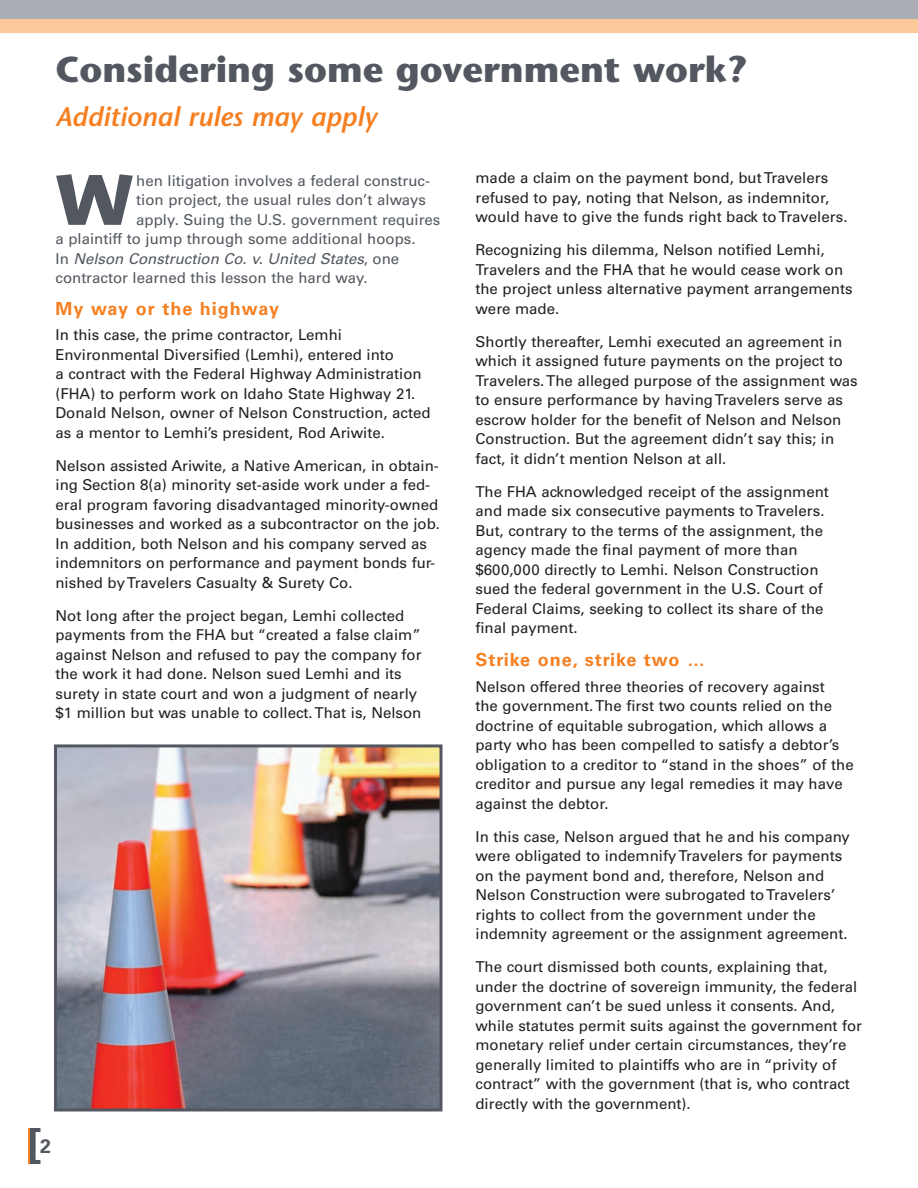
<style>
.page{position:relative;width:918px;height:1188px;background:#fff}
.page>*{position:absolute;margin:0;border:0;box-sizing:border-box;transform-origin:0 0}
.t1{font:700 71.25px "Stone Sans Std";color:#535860}
.t2{font:700 36px "Stone Sans Std";color:#535860}
.t3{font:italic 600 27px "Stone Sans Std";color:#f57f21}
.t4{font:700 19.5px "Univers LT Std";color:#535860}
.t5{font:700 18px "Univers LT Std";letter-spacing:.055em;color:#f57f21}
.t6{font:15px/19.5px "Univers LT Std";color:#231f20}
.t7{font:15px "Univers LT Std";color:#535860}
.t8{font:italic 15px "Univers LT Std";color:#535860}
.s1{font-style:normal}
</style>
<div class="page">
<div style="left:0;top:0;width:918px;height:33px;background:#abadb4"></div>
<div style="left:0;top:20px;width:918px;height:13px;background:#fcc79a"></div>
<svg style="left:30px;top:1128px;width:10px;height:36px"></svg>
<hr style="left:28px;top:1128px;width:2px;height:36px;background:#f57f21">
<img style="left:58px;top:748px;width:380px;height:360px">
<div style="left:54px;top:744px;width:388px;height:368px;border:3px solid #535860"></div>
<h2 class="t2" style="left:56px;top:56px;width:694px">Considering some government work?</h2>
<h3 class="t3" style="left:56px;top:106px;width:323px">Additional rules may apply</h3>
<h1 class="t1" style="left:56px;top:172px;width:79px">W</h1>
<p class="t7" style="left:136px;top:175px;width:295px">hen litigation involves a federal construc-</p>
<p class="t7" style="left:136px;top:195px;width:291px">tion project, the usual rules don’t always</p>
<p class="t7" style="left:136px;top:214px;width:306px">apply. Suing the U.S. government requires</p>
<p class="t7" style="left:56px;top:234px;width:362px">a plaintiff to jump through some additional hoops.</p>
<p class="t8" style="left:56px;top:253px;width:345px"><span class="s1">In</span> Nelson Construction Co. v. United States<span class="s1">, one</span></p>
<p class="t7" style="left:56px;top:273px;width:314px">contractor learned this lesson the hard way.</p>
<p class="t5" style="left:56px;top:302px;width:225px">My way or the highway</p>
<p class="t6" style="left:56px;top:327px;width:377px">In this case, the prime contractor, Lemhi Environmental Diversified (Lemhi), entered into<br>a contract with the Federal Highway Administration (FHA) to perform work on Idaho State Highway 21.<br>Donald Nelson, owner of Nelson Construction, acted as a mentor to Lemhi’s president, Rod Ariwite.</p>
<p class="t6" style="left:56px;top:457px;width:386px">Nelson assisted Ariwite, a Native American, in obtain&shy;ing Section 8(a) minority set-aside work under a fed&shy;eral program favoring disadvantaged minority-owned businesses and worked as a subcontractor on the job.<br>In addition, both Nelson and his company served as indemnitors on performance and payment bonds fur&shy;nished byTravelers Casualty &amp; Surety Co.</p>
<p class="t6" style="left:56px;top:607px;width:368px">Not long after the project began, Lemhi collected payments from the FHA but “created a false claim” against Nelson and refused to pay the company for the work it had done. Nelson sued Lemhi and its surety in state court and won a judgment of nearly $1 million but was unable to collect.That is, Nelson</p>
<h3 class="t4" style="left:40px;top:1139px;width:12px">2</h3>
<p class="t6" style="left:476px;top:170px;width:374px">made a claim on the payment bond, butTravelers refused to pay, noting that Nelson, as indemnitor, would have to give the funds right back toTravelers.</p>
<p class="t6" style="left:476px;top:242px;width:379px">Recognizing his dilemma, Nelson notified Lemhi, Travelers and the FHA that he would cease work on the project unless alternative payment arrangements were made.</p>
<p class="t6" style="left:476px;top:333px;width:384px">Shortly thereafter, Lemhi executed an agreement in which it assigned future payments on the project to Travelers.The alleged purpose of the assignment was to ensure performance by havingTravelers serve as escrow holder for the benefit of Nelson and Nelson Construction. But the agreement didn’t say this; in fact, it didn’t mention Nelson at all.</p>
<p class="t6" style="left:476px;top:483px;width:355px">The FHA acknowledged receipt of the assignment and made six consecutive payments toTravelers.<br>But, contrary to the terms of the assignment, the agency made the final payment of more than $600,000 directly to Lemhi. Nelson Construction sued the federal government in the U.S. Court of Federal Claims, seeking to collect its share of the final payment.</p>
<p class="t5" style="left:476px;top:653px;width:231px">Strike one, strike two …</p>
<p class="t6" style="left:476px;top:678px;width:380px">Nelson offered three theories of recovery against<br>the government.The first two counts relied on the doctrine of equitable subrogation, which allows a party who has been compelled to satisfy a debtor’s obligation to a creditor to “stand in the shoes” of the creditor and pursue any legal remedies it may have against the debtor.</p>
<p class="t6" style="left:476px;top:828px;width:376px">In this case, Nelson argued that he and his company were obligated to indemnifyTravelers for payments on the payment bond and, therefore, Nelson and Nelson Construction were subrogated toTravelers’ rights to collect from the government under the indemnity agreement or the assignment agreement.</p>
<p class="t6" style="left:476px;top:959px;width:388px">The court dismissed both counts, explaining that, under the doctrine of sovereign immunity, the federal government can’t be sued unless it consents. And, while statutes permit suits against the government for monetary relief under certain circumstances, they’re generally limited to plaintiffs who are in “privity of contract” with the government (that is, who contract directly with the government).</p>
</div>
